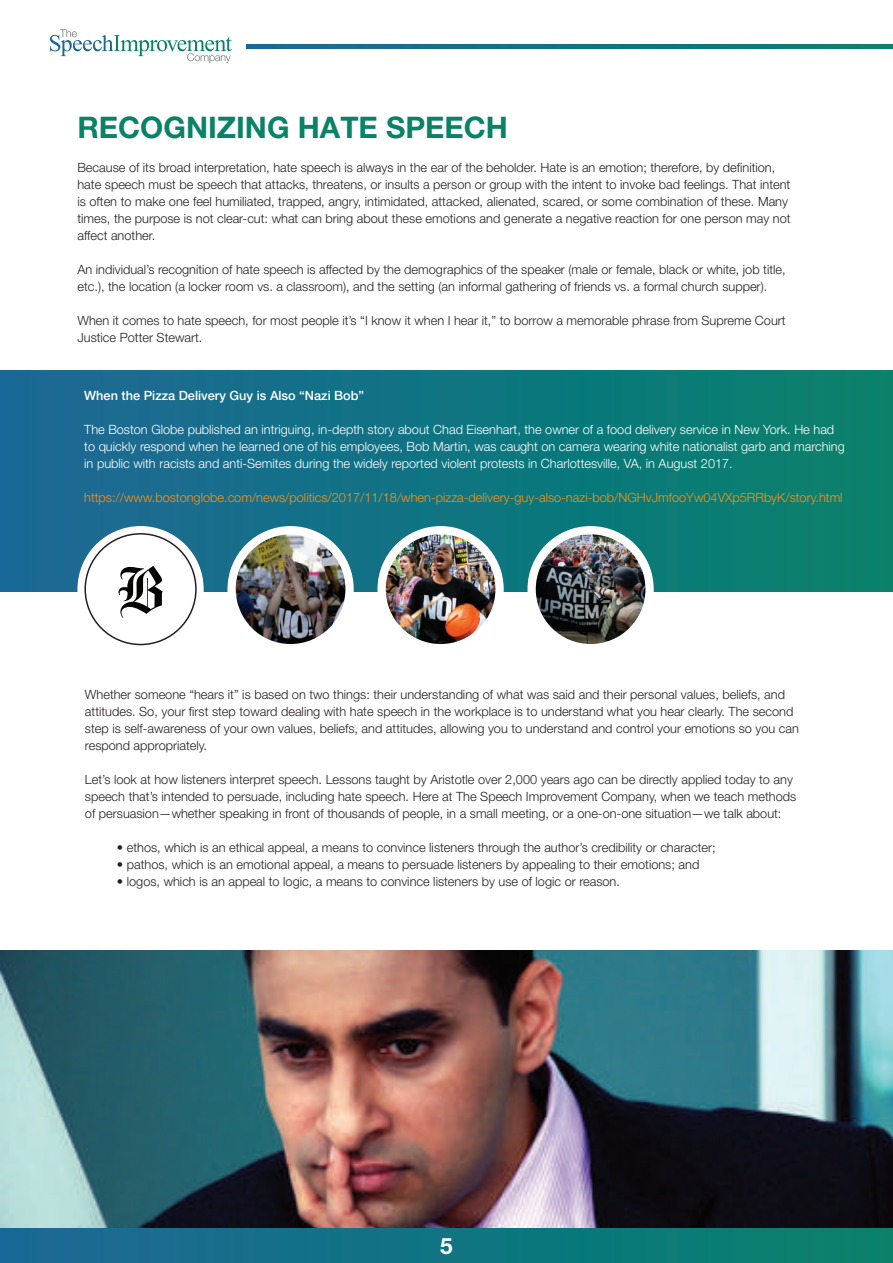
<style>
.page{position:relative;width:893px;height:1263px;background:#fff}
.page>*{position:absolute;margin:0;border:0;box-sizing:border-box;transform-origin:0 0}
.t1{font:700 29.7px "Helvetica Neue LT Pro";color:#0a8268}
.t2{font:700 22.5px "Helvetica Neue LT Pro";color:#fff}
.t3{font:300 12.75px/17px "Helvetica Neue LT Pro";color:#231f20}
.t4{font:300 12.75px/17px "Helvetica Neue LT Pro";color:#fff}
.t5{font:300 12.75px "Helvetica Neue LT Pro";color:#f7931d}
.t6{font:500 12.75px "Helvetica Neue LT Pro";color:#fff}
</style>
<div class="page">
<img style="left:0;top:950px;width:893px;height:279px">
<div style="left:0;top:1229px;width:893px;height:34px;background:linear-gradient(to right,#1c6797,#06826b)"></div>
<svg style="left:50px;top:29px;width:182px;height:34px"></svg>
<svg style="left:246px;top:44px;width:647px;height:4px;background:#117481"></svg>
<div style="left:0;top:370px;width:893px;height:222px;background:linear-gradient(to right,#1c6797,#06826b)"></div>
<div style="left:77px;top:526px;width:127px;height:126px;background:#fff;border-radius:50%"></div>
<div style="left:227px;top:526px;width:127px;height:126px;background:#fff;border-radius:50%"></div>
<img style="left:236px;top:534px;width:109px;height:110px;border-radius:55px">
<div style="left:377px;top:526px;width:127px;height:126px;background:#fff;border-radius:50%"></div>
<img style="left:386px;top:534px;width:109px;height:110px;border-radius:55px">
<div style="left:527px;top:526px;width:127px;height:126px;background:#fff;border-radius:50%"></div>
<img style="left:536px;top:534px;width:109px;height:110px;border-radius:55px">
<svg style="left:119px;top:566px;width:44px;height:52px"></svg>
<div style="left:84px;top:533px;width:113px;height:112px;border:2px solid #231f20;border-radius:50%"></div>
<h1 class="t1" style="left:77px;top:109px;width:432px">RECOGNIZING HATE SPEECH</h1>
<p class="t3" style="left:77px;top:159px;width:715px">Because of its broad interpretation, hate speech is always in the ear of the beholder. Hate is an emotion; therefore, by definition, hate speech must be speech that attacks, threatens, or insults a person or group with the intent to invoke bad feelings. That intent is often to make one feel humiliated, trapped, angry, intimidated, attacked, alienated, scared, or some combination of these. Many times, the purpose is not clear-cut: what can bring about these emotions and generate a negative reaction for one person may not affect another.</p>
<p class="t3" style="left:77px;top:261px;width:710px">An individual’s recognition of hate speech is affected by the demographics of the speaker (male or female, black or white, job title, etc.), the location (a locker room vs. a classroom), and the setting (an informal gathering of friends vs. a formal church supper).</p>
<p class="t3" style="left:77px;top:312px;width:710px">When it comes to hate speech, for most people it’s “I know it when I hear it,” to borrow a memorable phrase from Supreme Court<br>Justice Potter Stewart.</p>
<p class="t6" style="left:84px;top:388px;width:282px">When the Pizza Delivery Guy is Also “Nazi Bob”</p>
<p class="t4" style="left:84px;top:421px;width:762px">The Boston Globe published an intriguing, in-depth story about Chad Eisenhart, the owner of a food delivery service in New York. He had to quickly respond when he learned one of his employees, Bob Martin, was caught on camera wearing white nationalist garb and marching in public with racists and anti-Semites during the widely reported violent protests in Charlottesville, VA, in August 2017.</p>
<p class="t5" style="left:84px;top:490px;width:760px">https://www.bostonglobe.com/news/politics/2017/11/18/when-pizza-delivery-guy-also-nazi-bob/NGHvJmfooYw04VXp5RRbyK/story.html</p>
<p class="t3" style="left:85px;top:685px;width:716px">Whether someone “hears it” is based on two things: their understanding of what was said and their personal values, beliefs, and attitudes. So, your first step toward dealing with hate speech in the workplace is to understand what you hear clearly. The second step is self-awareness of your own values, beliefs, and attitudes, allowing you to understand and control your emotions so you can respond appropriately.</p>
<p class="t3" style="left:85px;top:770px;width:713px">Let’s look at how listeners interpret speech. Lessons taught by Aristotle over 2,000 years ago can be directly applied today to any speech that’s intended to persuade, including hate speech. Here at The Speech Improvement Company, when we teach methods of persuasion—whether speaking in front of thousands of people, in a small meeting, or a one-on-one situation—we talk about:</p>
<p class="t3" style="left:117px;top:838px;width:600px">• ethos, which is an ethical appeal, a means to convince listeners through the author’s credibility or character;</p>
<p class="t3" style="left:117px;top:855px;width:584px">• pathos, which is an emotional appeal, a means to persuade listeners by appealing to their emotions; and</p>
<p class="t3" style="left:117px;top:872px;width:505px">• logos, which is an appeal to logic, a means to convince listeners by use of logic or reason.</p>
<h2 class="t2" style="left:440px;top:1232px;width:14px">5</h2>
</div>
